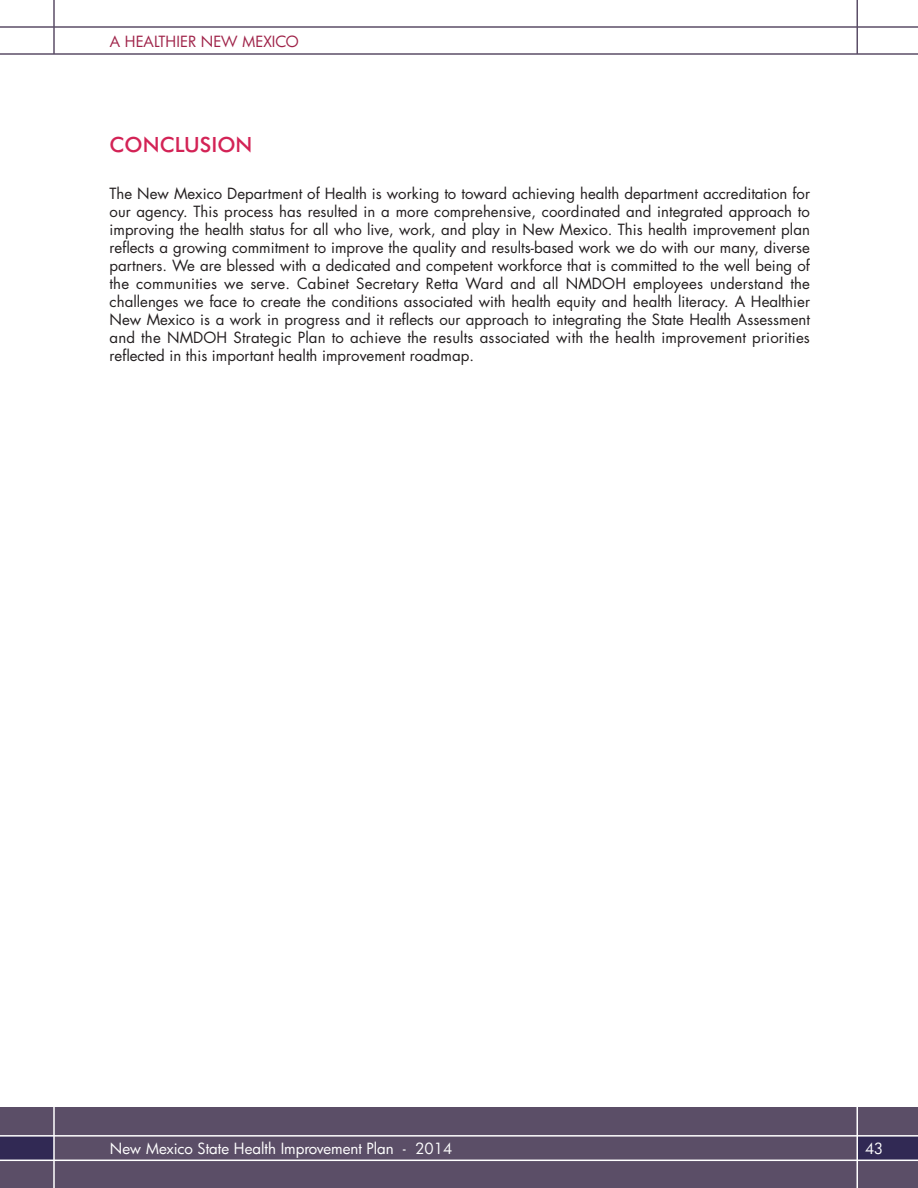
<style>
.page{position:relative;width:918px;height:1188px;background:#fff}
.page>*{position:absolute;margin:0;border:0;box-sizing:border-box;transform-origin:0 0}
.t1{font:500 21px "Futura BT";color:#d32356}
.t2{font:15px/18px "Futura Std";color:#231f20;text-align:justify}
.t3{font:15px "Futura";color:#fff}
.t4{font:15px "Futura";color:#9f2349}
</style>
<div class="page">
<div style="left:0;top:1107px;width:918px;height:81px;background:#5b4e67"></div>
<div style="left:857px;top:1136px;width:61px;height:24px;background:#312954"></div>
<hr style="left:857px;top:1105px;width:1px;height:83px;background:#fff">
<hr style="left:857px;top:0;width:1px;height:54px;background:#5b4e67">
<hr style="left:53px;top:0;width:2px;height:54px;background:#5b4e67">
<div style="left:0;top:1136px;width:54px;height:25px;background:#312954"></div>
<hr style="left:0;top:1160px;width:918px;height:1px;background:#fff">
<hr style="left:0;top:1135px;width:918px;height:2px;background:#fff">
<hr style="left:0;top:53px;width:918px;height:2px;background:#5b4e67">
<hr style="left:0;top:26px;width:918px;height:2px;background:#5b4e67">
<hr style="left:53px;top:1105px;width:2px;height:83px;background:#fff">
<p class="t4" style="left:110px;top:33px;width:191px">A HEALTHIER NEW MEXICO</p>
<h1 class="t1" style="left:110px;top:133px;width:144px">CONCLUSION</h1>
<p class="t2" style="left:110px;top:186px;width:702px">The New Mexico Department of Health is working to toward achieving health department accreditation for our agency. This process has resulted in a more comprehensive, coordinated and integrated approach to improving the health status for all who live, work, and play in New Mexico. This health improvement plan reflects a growing commitment to improve the quality and results-based work we do with our many, diverse partners. We are blessed with a dedicated and competent workforce that is committed to the well being of the communities we serve. Cabinet Secretary Retta Ward and all NMDOH employees understand the challenges we face to create the conditions associated with health equity and health literacy. A Healthier New Mexico is a work in progress and it reflects our approach to integrating the State Health Assessment and the NMDOH Strategic Plan to achieve the results associated with the health improvement priorities reflected in this important health improvement roadmap.</p>
<p class="t3" style="left:110px;top:1140px;width:344px">New Mexico State Health Improvement Plan - 2014</p>
<p class="t3" style="left:865px;top:1140px;width:20px">43</p>
</div>
